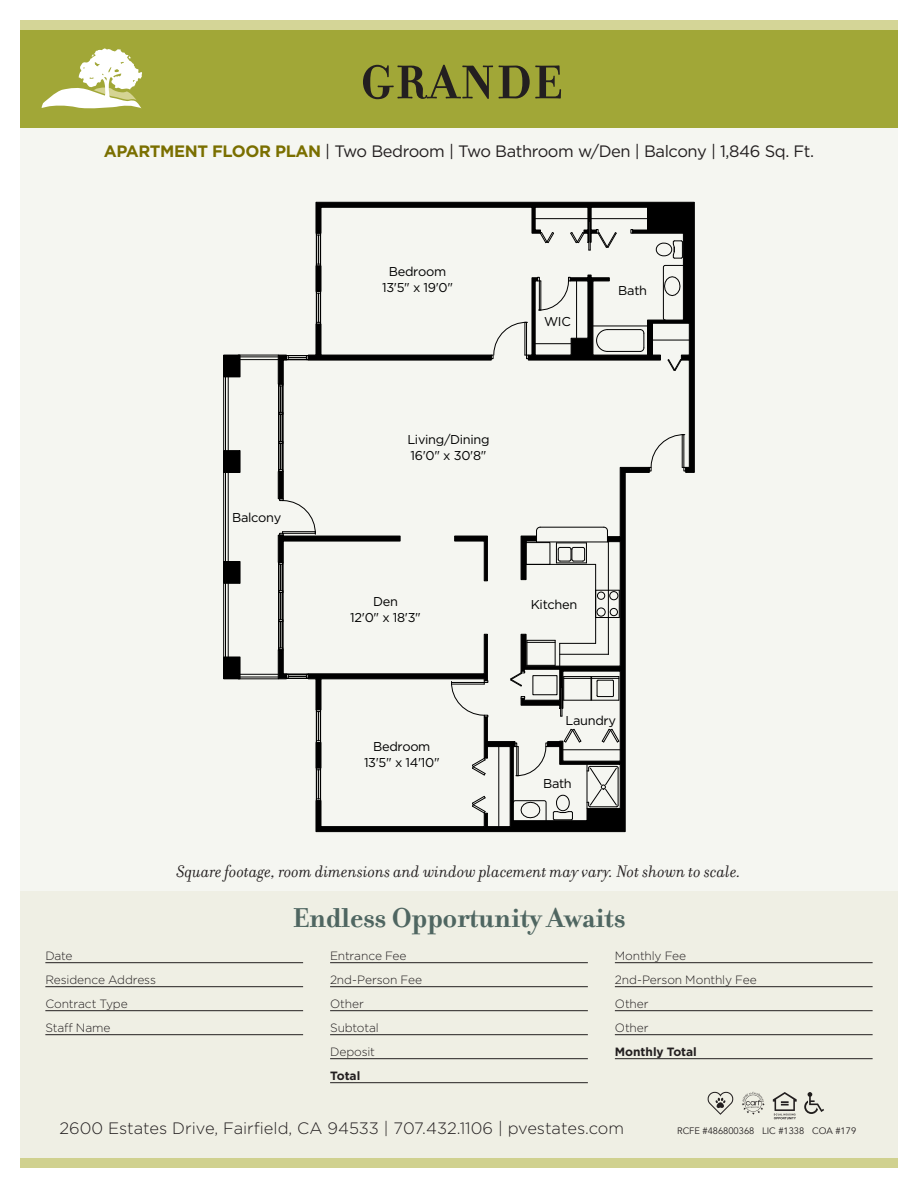
<style>
.page{position:relative;width:918px;height:1188px;background:#fff}
.page>*{position:absolute;margin:0;border:0;box-sizing:border-box;transform-origin:0 0}
.H1__Page_Title{font:700 51px "Filosofia OT";letter-spacing:.04em;color:#231f20}
.H2__Secondary_Heading{font:700 29.4px "Filosofia OT";color:#4f6661}
.Disclaimer_copy{font:italic 18px "Filosofia OT";color:#231f20}
.P__body_copy{font:16.5px "Gotham HTF";letter-spacing:-.025em;color:#231f20}
.P__address_block{font:300 16.5px "Gotham";color:#231f20}
.t1{font:12.75px/15.3px "Gotham";letter-spacing:-.025em;color:#000;text-align:center}
.t2{font:300 12px/24px "Gotham";letter-spacing:-.01em;color:#231f20}
.t3{font:9.3px "Avenir";color:#231f20}
.s1{font-weight:700;color:#7a6f00}
.s2{font-weight:700}
</style>
<div class="page">
<div style="left:20px;top:20px;width:878px;height:1148px;background:#f5f6f1"></div>
<div style="left:20px;top:891px;width:878px;height:277px;background:#efefe4"></div>
<div style="left:20px;top:1158px;width:878px;height:10px;background:#d0d18f"></div>
<div style="left:20px;top:20px;width:878px;height:10px;background:#d4d597"></div>
<div style="left:20px;top:30px;width:878px;height:98px;background:#a1a737"></div>
<svg style="left:42px;top:48px;width:100px;height:61px"></svg>
<hr style="left:45px;top:962px;width:258px;height:1px;background:#231f20">
<hr style="left:45px;top:986px;width:258px;height:1px;background:#231f20">
<hr style="left:45px;top:1010px;width:258px;height:1px;background:#231f20">
<hr style="left:45px;top:1034px;width:258px;height:1px;background:#231f20">
<hr style="left:330px;top:962px;width:258px;height:1px;background:#231f20">
<hr style="left:330px;top:986px;width:258px;height:1px;background:#231f20">
<hr style="left:330px;top:1010px;width:258px;height:1px;background:#231f20">
<hr style="left:330px;top:1034px;width:258px;height:1px;background:#231f20">
<hr style="left:330px;top:1058px;width:258px;height:1px;background:#231f20">
<hr style="left:330px;top:1082px;width:258px;height:1px;background:#231f20">
<hr style="left:615px;top:962px;width:258px;height:1px;background:#231f20">
<hr style="left:615px;top:986px;width:258px;height:1px;background:#231f20">
<hr style="left:615px;top:1010px;width:258px;height:1px;background:#231f20">
<hr style="left:615px;top:1034px;width:258px;height:1px;background:#231f20">
<hr style="left:615px;top:1058px;width:258px;height:1px;background:#231f20">
<div style="left:224px;top:657px;width:16px;height:22px;background:#000"></div>
<div style="left:223px;top:657px;width:17px;height:22px;border:1px solid #000"></div>
<div style="left:224px;top:355px;width:16px;height:22px;background:#000"></div>
<div style="left:223px;top:355px;width:17px;height:22px;border:1px solid #000"></div>
<div style="left:224px;top:451px;width:16px;height:21px;background:#000"></div>
<div style="left:223px;top:450px;width:17px;height:23px;border:1px solid #000"></div>
<div style="left:224px;top:562px;width:16px;height:21px;background:#000"></div>
<div style="left:223px;top:561px;width:17px;height:23px;border:1px solid #000"></div>
<svg style="left:278px;top:472px;width:5px;height:27px"></svg>
<svg style="left:316px;top:473px;width:310px;height:359px"></svg>
<svg style="left:316px;top:202px;width:379px;height:271px"></svg>
<hr style="left:240px;top:677px;width:38px;height:1px;background:#000">
<hr style="left:238px;top:679px;width:40px;height:1px;background:#000">
<hr style="left:240px;top:357px;width:38px;height:1px;background:#000">
<hr style="left:238px;top:355px;width:40px;height:1px;background:#000">
<hr style="left:240px;top:674px;width:38px;height:1px;background:#000">
<hr style="left:240px;top:359px;width:38px;height:1px;background:#000">
<svg style="left:596px;top:329px;width:12px;height:23px"></svg>
<hr style="left:607px;top:351px;width:33px;height:1px;background:#000">
<svg style="left:640px;top:329px;width:5px;height:23px"></svg>
<hr style="left:607px;top:329px;width:33px;height:1px;background:#000">
<hr style="left:593px;top:326px;width:55px;height:1px;background:#000">
<hr style="left:595px;top:564px;width:1px;height:79px;background:#000">
<hr style="left:526px;top:564px;width:70px;height:1px;background:#000">
<hr style="left:537px;top:542px;width:70px;height:1px;background:#000">
<svg style="left:603px;top:527px;width:5px;height:16px"></svg>
<svg style="left:521px;top:527px;width:20px;height:53px"></svg>
<hr style="left:540px;top:527px;width:64px;height:1px;background:#000">
<hr style="left:556px;top:563px;width:30px;height:1px;background:#000">
<svg style="left:556px;top:543px;width:31px;height:20px"></svg>
<hr style="left:556px;top:543px;width:30px;height:1px;background:#000">
<svg style="left:656px;top:240px;width:27px;height:19px"></svg>
<svg style="left:663px;top:265px;width:21px;height:55px"></svg>
<hr style="left:535px;top:343px;width:36px;height:1px;background:#000">
<hr style="left:576px;top:281px;width:1px;height:57px;background:#000">
<hr style="left:499px;top:747px;width:1px;height:80px;background:#000">
<hr style="left:608px;top:542px;width:1px;height:112px;background:#000">
<hr style="left:535px;top:218px;width:53px;height:1px;background:#000">
<hr style="left:591px;top:218px;width:57px;height:1px;background:#000">
<hr style="left:653px;top:340px;width:36px;height:1px;background:#000">
<svg style="left:317px;top:233px;width:3px;height:33px"></svg>
<hr style="left:320px;top:233px;width:1px;height:33px;background:#000">
<hr style="left:316px;top:233px;width:1px;height:33px;background:#000">
<svg style="left:317px;top:768px;width:3px;height:33px"></svg>
<hr style="left:320px;top:768px;width:1px;height:33px;background:#000">
<hr style="left:316px;top:768px;width:1px;height:33px;background:#000">
<svg style="left:278px;top:291px;width:251px;height:181px"></svg>
<svg style="left:649px;top:434px;width:37px;height:37px"></svg>
<svg style="left:278px;top:499px;width:210px;height:244px"></svg>
<svg style="left:472px;top:796px;width:14px;height:18px"></svg>
<svg style="left:472px;top:758px;width:14px;height:18px"></svg>
<svg style="left:668px;top:359px;width:14px;height:12px"></svg>
<svg style="left:537px;top:221px;width:80px;height:90px"></svg>
<svg style="left:596px;top:590px;width:24px;height:28px"></svg>
<div style="left:526px;top:542px;width:24px;height:23px;border:1px dashed #000"></div>
<svg style="left:510px;top:640px;width:110px;height:181px"></svg>
<div style="left:533px;top:675px;width:24px;height:20px;border:1px solid #000"></div>
<hr style="left:225px;top:377px;width:1px;height:74px;background:#000">
<hr style="left:225px;top:472px;width:1px;height:90px;background:#000">
<hr style="left:225px;top:583px;width:1px;height:74px;background:#000">
<hr style="left:223px;top:377px;width:1px;height:74px;background:#000">
<hr style="left:223px;top:472px;width:1px;height:90px;background:#000">
<hr style="left:223px;top:583px;width:1px;height:74px;background:#000">
<hr style="left:228px;top:472px;width:1px;height:90px;background:#000">
<hr style="left:228px;top:583px;width:1px;height:74px;background:#000">
<hr style="left:228px;top:377px;width:1px;height:74px;background:#000">
<svg style="left:708px;top:1092px;width:25px;height:23px"></svg>
<svg style="left:773px;top:1092px;width:24px;height:27px"></svg>
<svg style="left:804px;top:1092px;width:20px;height:22px"></svg>
<svg style="left:742px;top:1092px;width:23px;height:23px"></svg>
<h1 class="H1__Page_Title" style="left:361px;top:52px;width:203px">GRANDE</h1>
<p class="P__body_copy" style="left:104px;top:142px;width:712px"><span class="s1">APARTMENT FLOOR PLAN</span> | Two Bedroom | Two Bathroom w/Den | Balcony | 1,846 Sq. Ft.</p>
<p class="t1" style="left:232px;top:510px;width:51px">Balcony</p>
<p class="t1" style="left:382px;top:264px;width:73px">Bedroom<br>13'5" x 19'0"</p>
<p class="t1" style="left:407px;top:432px;width:84px;text-align:left">Living/Dining<br>16'0" x 30'8"</p>
<p class="t1" style="left:544px;top:314px;width:28px">WIC</p>
<p class="t1" style="left:618px;top:282px;width:30px">Bath</p>
<p class="t1" style="left:350px;top:594px;width:72px">Den<br>12'0" x 18'3"</p>
<p class="t1" style="left:364px;top:739px;width:77px">Bedroom<br>13'5" x 14'10"</p>
<p class="t1" style="left:531px;top:597px;width:48px">Kitchen</p>
<p class="t1" style="left:566px;top:712px;width:52px">Laundry</p>
<p class="t1" style="left:543px;top:775px;width:30px">Bath</p>
<p class="Disclaimer_copy" style="left:177px;top:861px;width:566px">Square footage, room dimensions and window placement may vary. Not shown to scale.</p>
<h2 class="H2__Secondary_Heading" style="left:293px;top:901px;width:334px">Endless Opportunity Awaits</h2>
<p class="t2" style="left:45px;top:943px;width:112px">Date<br>Residence Address<br>Contract Type<br>Staff Name</p>
<p class="t2" style="left:330px;top:943px;width:94px">Entrance Fee<br>2nd-Person Fee<br>Other<br>Subtotal<br>Deposit<br><span class="s2">Total</span></p>
<p class="t2" style="left:615px;top:943px;width:143px">Monthly Fee<br>2nd-Person Monthly Fee<br>Other<br>Other<br><span class="s2">Monthly Total</span></p>
<p class="P__address_block" style="left:59px;top:1118px;width:566px">2600 Estates Drive, Fairfield, CA 94533 | 707.432.1106 | pvestates.com</p>
<p class="t3" style="left:677px;top:1125px;width:181px">RCFE #486800368 LIC #1338 COA #179</p>
</div>
